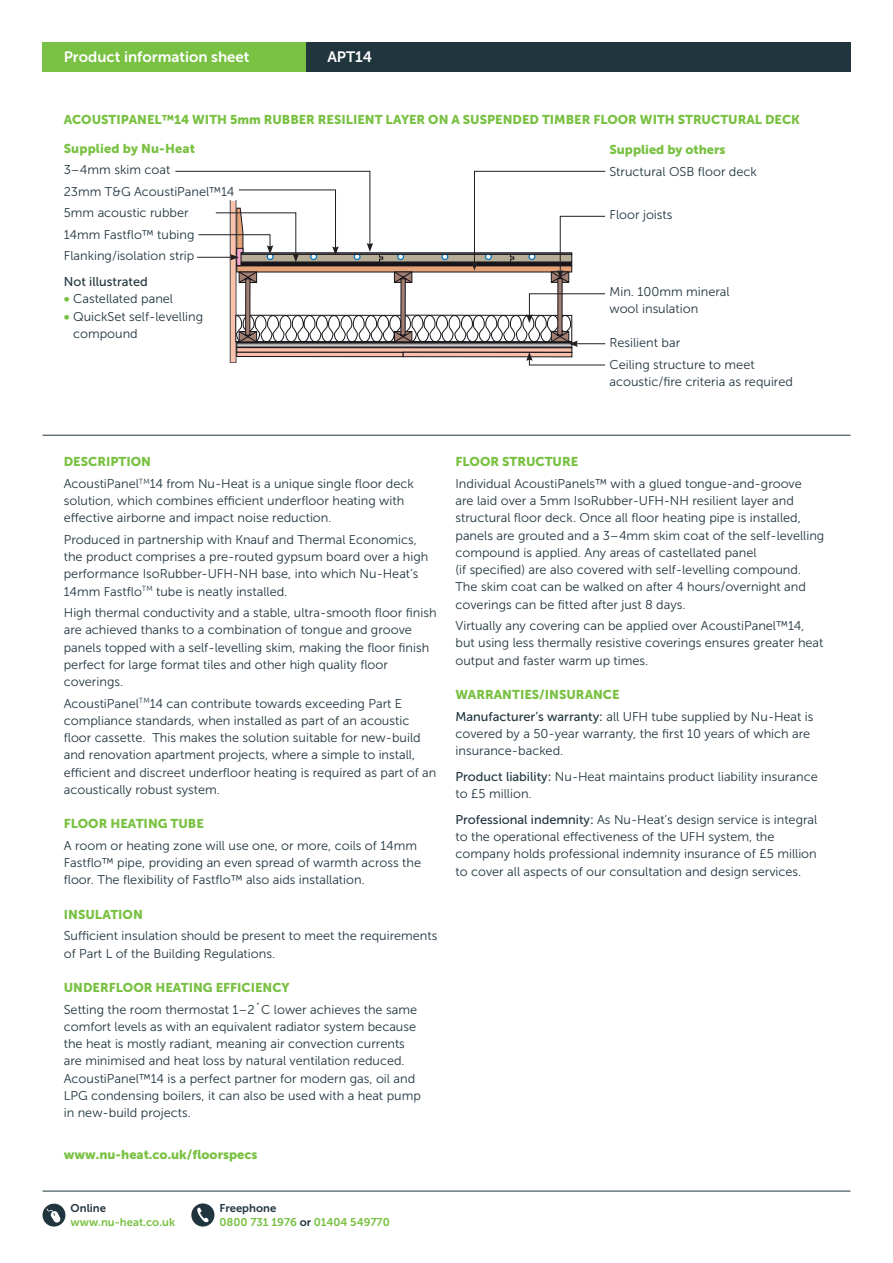
<style>
.page{position:relative;width:893px;height:1263px;background:#fff}
.page>*{position:absolute;margin:0;border:0;box-sizing:border-box;transform-origin:0 0}
.t1{font:15px "Museo Sans 700";color:#fff}
.t2{font:12.75px/17.2px "Museo Sans 300";color:#21353f}
.Paragraph_Style_1{font:12.75px "Museo Sans 900";color:#79c142}
.t3{font:12.75px "Museo Sans 500";color:#21353f}
.t4{font:11.25px/13.5px "Museo Sans 700";color:#79c142}
.t5{font:11.25px "Museo Sans 700";color:#21353f}
.s1{font-family:"Museo Sans 900";color:#79c142}
.s2{color:#21353f}
.s3{font-family:"Museo Sans 500"}
</style>
<div class="page">
<div style="left:43px;top:43px;width:263px;height:29px;background:#79c142"></div>
<div style="left:306px;top:43px;width:544px;height:29px;background:#21353f"></div>
<svg style="left:191px;top:1203px;width:23px;height:23px"></svg>
<svg style="left:43px;top:1203px;width:22px;height:23px"></svg>
<hr style="left:43px;top:1191px;width:807px;height:1px;background:#21353f">
<hr style="left:43px;top:435px;width:807px;height:1px;background:#21353f">
<svg style="left:175px;top:171px;width:431px;height:194px"></svg>
<p class="t1" style="left:64px;top:49px;width:187px">Product information sheet</p>
<p class="t1" style="left:327px;top:49px;width:46px">APT14</p>
<p class="Paragraph_Style_1" style="left:64px;top:113px;width:738px">ACOUSTIPANEL™14 WITH 5mm RUBBER RESILIENT LAYER ON A SUSPENDED TIMBER FLOOR WITH STRUCTURAL DECK</p>
<p class="Paragraph_Style_1" style="left:64px;top:141px;width:133px">Supplied by Nu-Heat</p>
<p class="t2" style="left:64px;top:162px;width:108px">3–4mm skim coat</p>
<p class="t2" style="left:64px;top:183px;width:172px">23mm T&amp;G AcoustiPanel™14</p>
<p class="t2" style="left:64px;top:205px;width:126px">5mm acoustic rubber</p>
<p class="t2" style="left:64px;top:226px;width:132px">14mm Fastflo™ tubing</p>
<p class="t2" style="left:64px;top:248px;width:132px">Flanking/isolation strip</p>
<p class="t3" style="left:64px;top:275px;width:86px">Not illustrated</p>
<p class="t2" style="left:64px;top:291px;width:111px"><span class="s1">•</span> Castellated panel</p>
<p class="t2" style="left:73px;top:308px;width:131px;text-indent:-9px"><span class="s1">•</span> QuickSet self-levelling compound</p>
<p class="Paragraph_Style_1" style="left:609px;top:142px;width:118px">Supplied by others</p>
<p class="t2" style="left:609px;top:163px;width:149px">Structural OSB floor deck</p>
<p class="t2" style="left:609px;top:206px;width:64px">Floor joists</p>
<p class="t2" style="left:609px;top:283px;width:122px">Min. 100mm mineral wool insulation</p>
<p class="t2" style="left:609px;top:334px;width:72px">Resilient bar</p>
<p class="t2" style="left:609px;top:356px;width:185px">Ceiling structure to meet acoustic/fire criteria as required</p>
<p class="Paragraph_Style_1" style="left:64px;top:455px;width:89px">DESCRIPTION</p>
<p class="t2" style="left:64px;top:475px;width:352px">AcoustiPanel<sup>TM</sup>14 from Nu-Heat is a unique single floor deck solution, which combines efficient underfloor heating with effective airborne and impact noise reduction.</p>
<p class="t2" style="left:64px;top:531px;width:366px">Produced in partnership with Knauf and Thermal Economics, the product comprises a pre-routed gypsum board over a high performance IsoRubber-UFH-NH base, into which Nu-Heat’s 14mm Fastflo<sup>TM</sup> tube is neatly installed.</p>
<p class="t2" style="left:64px;top:604px;width:374px">High thermal conductivity and a stable, ultra-smooth floor finish are achieved thanks to a combination of tongue and groove panels topped with a self-levelling skim, making the floor finish perfect for large format tiles and other high quality floor coverings.</p>
<p class="t2" style="left:64px;top:695px;width:374px">AcoustiPanel<sup>TM</sup>14 can contribute towards exceeding Part E compliance standards, when installed as part of an acoustic floor cassette. This makes the solution suitable for new-build and renovation apartment projects, where a simple to install, efficient and discreet underfloor heating is required as part of an acoustically robust system.</p>
<p class="Paragraph_Style_1" style="left:64px;top:817px;width:142px">FLOOR HEATING TUBE</p>
<p class="t2" style="left:64px;top:837px;width:359px">A room or heating zone will use one, or more, coils of 14mm<br>Fastflo™ pipe, providing an even spread of warmth across the floor. The flexibility of Fastflo™ also aids installation.</p>
<p class="Paragraph_Style_1" style="left:64px;top:907px;width:81px">INSULATION</p>
<p class="t2" style="left:64px;top:927px;width:375px">Sufficient insulation should be present to meet the requirements of Part L of the Building Regulations.</p>
<p class="Paragraph_Style_1" style="left:64px;top:980px;width:227px">UNDERFLOOR HEATING EFFICIENCY</p>
<p class="t2" style="left:64px;top:1001px;width:359px">Setting the room thermostat 1–2˚C lower achieves the same comfort levels as with an equivalent radiator system because the heat is mostly radiant, meaning air convection currents are minimised and heat loss by natural ventilation reduced.<br>AcoustiPanel™14 is a perfect partner for modern gas, oil and LPG condensing boilers, it can also be used with a heat pump in new-build projects.</p>
<p class="Paragraph_Style_1" style="left:64px;top:1147px;width:195px">www.nu-heat.co.uk/floorspecs</p>
<p class="t5" style="left:71px;top:1202px;width:37px">Online</p>
<p class="t4" style="left:71px;top:1215px;width:106px">www.nu-heat.co.uk</p>
<p class="t4" style="left:220px;top:1201px;width:172px"><span class="s2">Freephone<br></span>0800 731 1976 <span class="s2">or</span> 01404 549770</p>
<p class="Paragraph_Style_1" style="left:455px;top:455px;width:124px">FLOOR STRUCTURE</p>
<p class="t2" style="left:455px;top:475px;width:370px">Individual AcoustiPanels™ with a glued tongue-and-groove<br>are laid over a 5mm IsoRubber-UFH-NH resilient layer and structural floor deck. Once all floor heating pipe is installed, panels are grouted and a 3–4mm skim coat of the self-levelling compound is applied. Any areas of castellated panel<br>(if specified) are also covered with self-levelling compound.<br>The skim coat can be walked on after 4 hours/overnight and coverings can be fitted after just 8 days.</p>
<p class="t2" style="left:455px;top:617px;width:369px">Virtually any covering can be applied over AcoustiPanel™14, but using less thermally resistive coverings ensures greater heat output and faster warm up times.</p>
<p class="Paragraph_Style_1" style="left:455px;top:687px;width:166px">WARRANTIES/INSURANCE</p>
<p class="t2" style="left:455px;top:708px;width:360px"><span class="s3">Manufacturer’s warranty:</span> all UFH tube supplied by Nu-Heat is covered by a 50-year warranty, the first 10 years of which are insurance-backed.</p>
<p class="t2" style="left:455px;top:768px;width:364px"><span class="s3">Product liability:</span> Nu-Heat maintains product liability insurance to £5 million.</p>
<p class="t2" style="left:455px;top:811px;width:363px"><span class="s3">Professional indemnity:</span> As Nu-Heat’s design service is integral to the operational effectiveness of the UFH system, the company holds professional indemnity insurance of £5 million to cover all aspects of our consultation and design services.</p>
</div>
